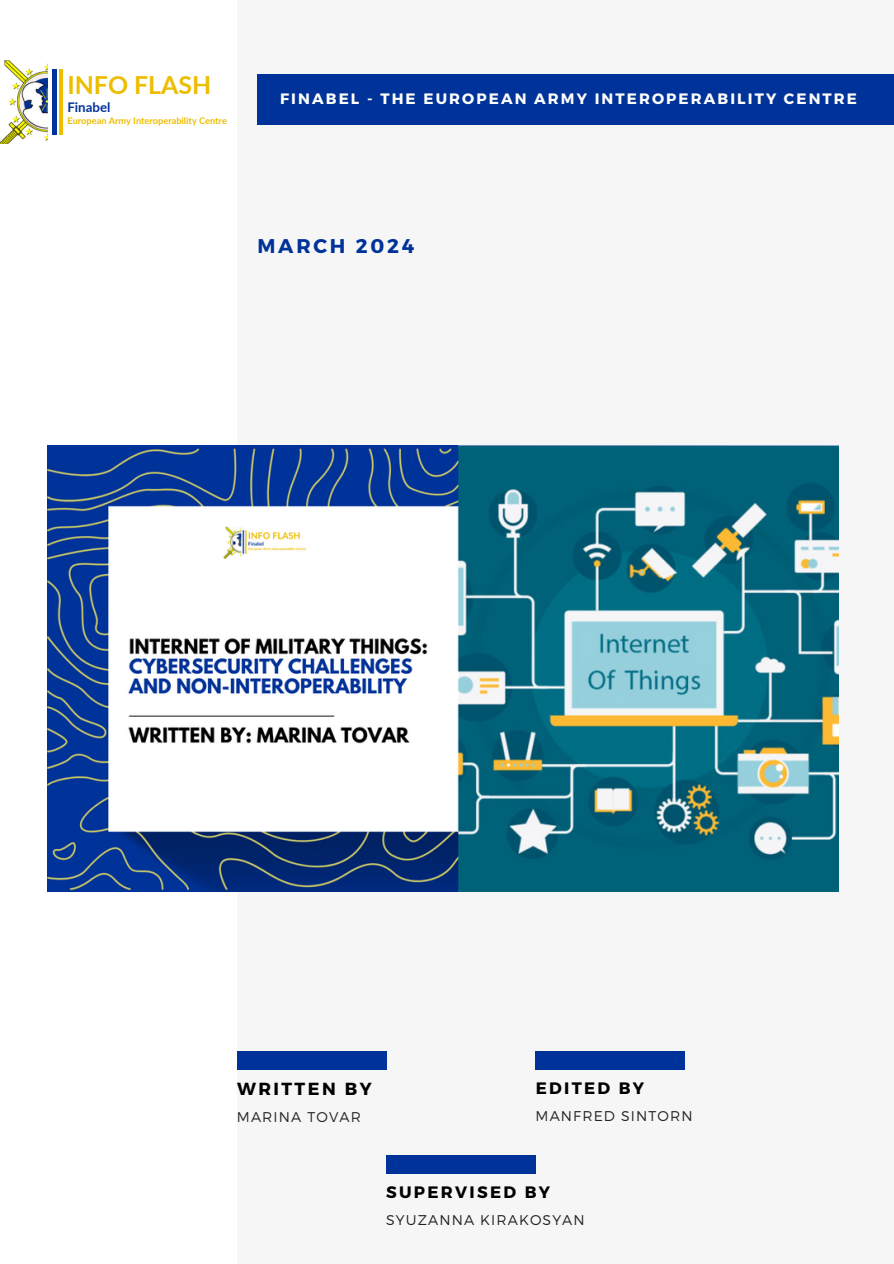
<style>
.page{position:relative;width:894px;height:1264px;background:#fff}
.page>*{position:absolute;margin:0;border:0;box-sizing:border-box;transform-origin:0 0}
.t1{font:700 24.9px "Lato";color:#edbd00}
.t2{font:700 19.8px "Montserrat";letter-spacing:.14em;color:#039}
.t3{font:700 17.55px "Montserrat";letter-spacing:.14em;color:#000}
.t4{font:700 16.5px "Montserrat";letter-spacing:.14em;color:#000}
.t5{font:700 15px "Montserrat";letter-spacing:.14em;color:#fff}
.t6{font:300 14.1px "Montserrat";letter-spacing:.08em;color:#222}
.t7{font:700 13.35px "Lato";color:#039}
.t8{font:700 9.15px "Lato";color:#edbd00}
</style>
<div class="page">
<div style="left:0;top:0;width:893px;height:1263px;background:#f6f6f6"></div>
<div style="left:0;top:0;width:236px;height:1263px;background:#fff"></div>
<div style="left:237px;top:1051px;width:149px;height:18px;background:#039"></div>
<div style="left:257px;top:74px;width:636px;height:51px;background:#039"></div>
<img style="left:0;top:60px;width:48px;height:83px">
<div style="left:16px;top:31px;width:64px;height:32px;background:#fff"></div>
<hr style="left:60px;top:69px;width:3px;height:66px;background:#edbd00">
<hr style="left:53px;top:69px;width:3px;height:66px;background:#039">
<img style="left:48px;top:446px;width:789px;height:445px">
<div style="left:535px;top:1051px;width:149px;height:18px;background:#039"></div>
<div style="left:386px;top:1155px;width:149px;height:18px;background:#039"></div>
<p class="t1" style="left:67px;top:69px;width:145px">INFO FLASH</p>
<p class="t8" style="left:67px;top:115px;width:161px">European Army Interoperability Centre</p>
<h2 class="t7" style="left:67px;top:99px;width:45px">Finabel</h2>
<h3 class="t5" style="left:280px;top:89px;width:578px">FINABEL - THE EUROPEAN ARMY INTEROPERABILITY CENTRE</h3>
<p class="t2" style="left:257px;top:233px;width:158px">MARCH 2024</p>
<h2 class="t3" style="left:237px;top:1077px;width:136px">WRITTEN BY</h2>
<h1 class="t6" style="left:237px;top:1108px;width:125px">MARINA TOVAR</h1>
<p class="t4" style="left:535px;top:1077px;width:110px">EDITED BY</p>
<p class="t6" style="left:535px;top:1106px;width:158px">MANFRED SINTORN</p>
<p class="t4" style="left:386px;top:1181px;width:165px">SUPERVISED BY</p>
<p class="t6" style="left:386px;top:1210px;width:200px">SYUZANNA KIRAKOSYAN</p>
</div>
